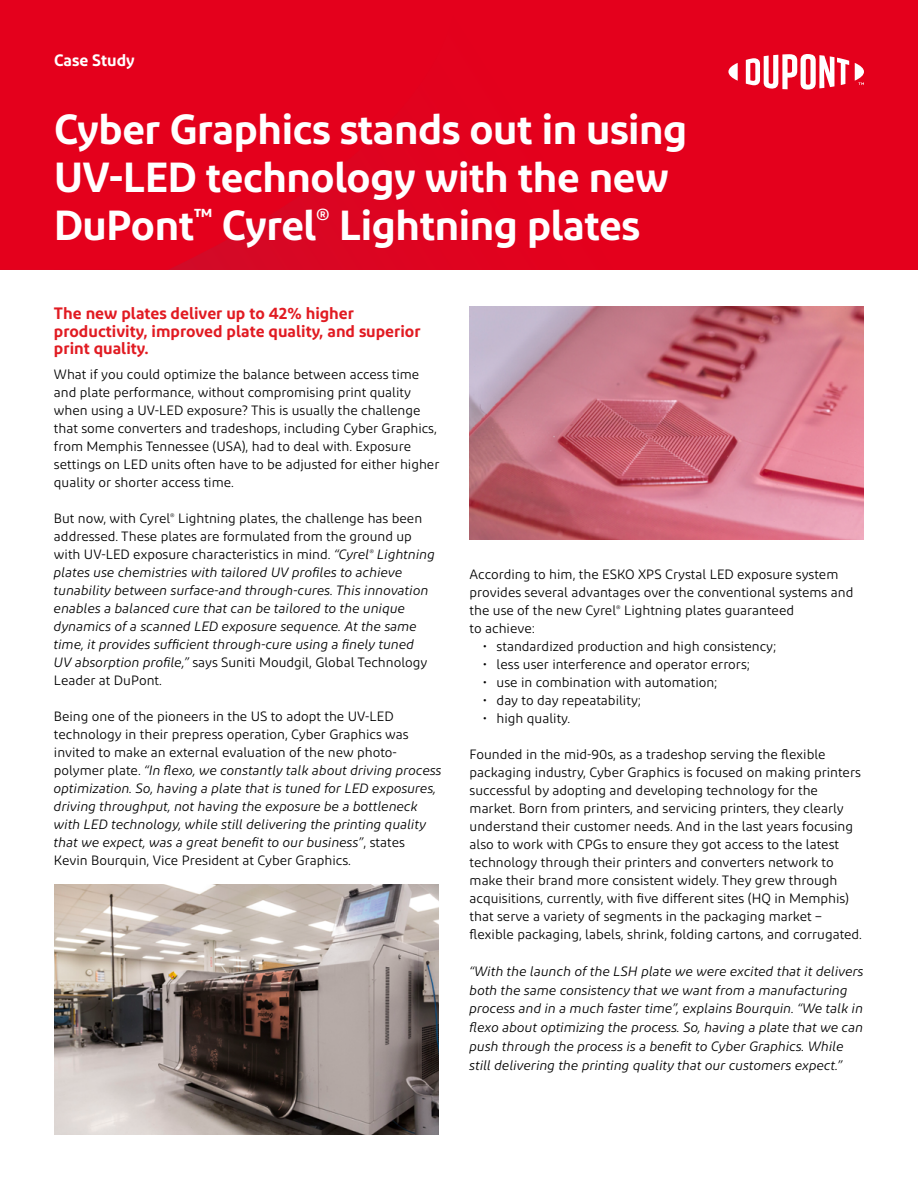
<style>
.page{position:relative;width:918px;height:1188px;background:#fff}
.page>*{position:absolute;margin:0;border:0;box-sizing:border-box;transform-origin:0 0}
.Main_headline{font:600 42px/48px "Diodrum";letter-spacing:-.01em;color:#fff}
.Body_headline{font:600 16.5px/18px "Diodrum";color:#e11b22}
.Business_name{font:600 16.5px "Diodrum";color:#fff}
.Body_text_9_12{font:italic 13.5px/18px "Diodrum";color:#000}
.Body_text_9_12-2{font:13.5px/18px "Diodrum";color:#000}
.s1{font-style:normal}
</style>
<div class="page">
<div style="left:0;top:0;width:918px;height:270px;background:#e4001c"></div>
<svg style="left:169px;top:198px;width:174px;height:72px;fill:#da0622"></svg>
<svg style="left:728px;top:63px;width:10px;height:18px"></svg>
<svg style="left:746px;top:54px;width:103px;height:36px"></svg>
<svg style="left:855px;top:63px;width:9px;height:22px"></svg>
<img style="left:470px;top:306px;width:394px;height:234px">
<img style="left:54px;top:884px;width:384px;height:251px">
<p class="Business_name" style="left:54px;top:50px;width:82px">Case Study</p>
<p class="Main_headline" style="left:54px;top:104px;width:635px">Cyber Graphics stands out in using<br>UV-LED technology with the new<br>DuPont<sup>™</sup> Cyrel<sup>®</sup> Lightning plates</p>
<p class="Body_headline" style="left:54px;top:303px;width:368px">The new plates deliver up to 42% higher productivity, improved plate quality, and superior print quality.</p>
<p class="Body_text_9_12-2" style="left:54px;top:365px;width:387px">What if you could optimize the balance between access time and plate performance, without compromising print quality when using a UV-LED exposure? This is usually the challenge that some converters and tradeshops, including Cyber Graphics, from Memphis Tennessee (USA), had to deal with. Exposure settings on LED units often have to be adjusted for either higher quality or shorter access time.</p>
<p class="Body_text_9_12" style="left:54px;top:509px;width:383px"><span class="s1">But now, with Cyrel</span><sup>®</sup> <span class="s1">Lightning plates, the challenge has been addressed. These plates are formulated from the ground up with UV-LED exposure characteristics in mind.</span> “Cyrel<sup>®</sup> Lightning plates use chemistries with tailored UV profiles to achieve tunability between surface-and through-cures. This innovation enables a balanced cure that can be tailored to the unique dynamics of a scanned LED exposure sequence. At the same time, it provides sufficient through-cure using a finely tuned UV absorption profile,” <span class="s1">says Suniti Moudgil, Global Technology Leader at DuPont.</span></p>
<p class="Body_text_9_12" style="left:54px;top:707px;width:389px"><span class="s1">Being one of the pioneers in the US to adopt the UV-LED technology in their prepress operation, Cyber Graphics was invited to make an external evaluation of the new photo&shy;polymer plate.</span> “In flexo, we constantly talk about driving process optimization. So, having a plate that is tuned for LED exposures, driving throughput, not having the exposure be a bottleneck with LED technology, while still delivering the printing quality that we expect, was a great benefit to our business”<span class="s1">, states Kevin Bourquin, Vice President at Cyber Graphics.</span></p>
<p class="Body_text_9_12-2" style="left:470px;top:565px;width:385px">According to him, the ESKO XPS Crystal LED exposure system provides several advantages over the conventional systems and the use of the new Cyrel<sup>®</sup> Lightning plates guaranteed<br>to achieve:</p>
<p class="Body_text_9_12-2" style="left:483px;top:637px;width:295px">• standardized production and high consistency;</p>
<p class="Body_text_9_12-2" style="left:483px;top:655px;width:269px">• less user interference and operator errors;</p>
<p class="Body_text_9_12-2" style="left:483px;top:673px;width:236px">• use in combination with automation;</p>
<p class="Body_text_9_12-2" style="left:483px;top:691px;width:160px">• day to day repeatability;</p>
<p class="Body_text_9_12-2" style="left:483px;top:709px;width:89px">• high quality.</p>
<p class="Body_text_9_12-2" style="left:470px;top:745px;width:394px">Founded in the mid-90s, as a tradeshop serving the flexible packaging industry, Cyber Graphics is focused on making printers successful by adopting and developing technology for the market. Born from printers, and servicing printers, they clearly understand their customer needs. And in the last years focusing also to work with CPGs to ensure they got access to the latest technology through their printers and converters network to make their brand more consistent widely. They grew through acquisitions, currently, with five different sites (HQ in Memphis) that serve a variety of segments in the packaging market – flexible packaging, labels, shrink, folding cartons, and corrugated.</p>
<p class="Body_text_9_12" style="left:470px;top:962px;width:396px;line-height:18.8px">“With the launch of the LSH plate we were excited that it delivers both the same consistency that we want from a manufacturing process and in a much faster time”, explains Bourquin. “We talk in flexo about optimizing the process. So, having a plate that we can push through the process is a benefit to Cyber Graphics. While still delivering the printing quality that our customers expect.”</p>
</div>
